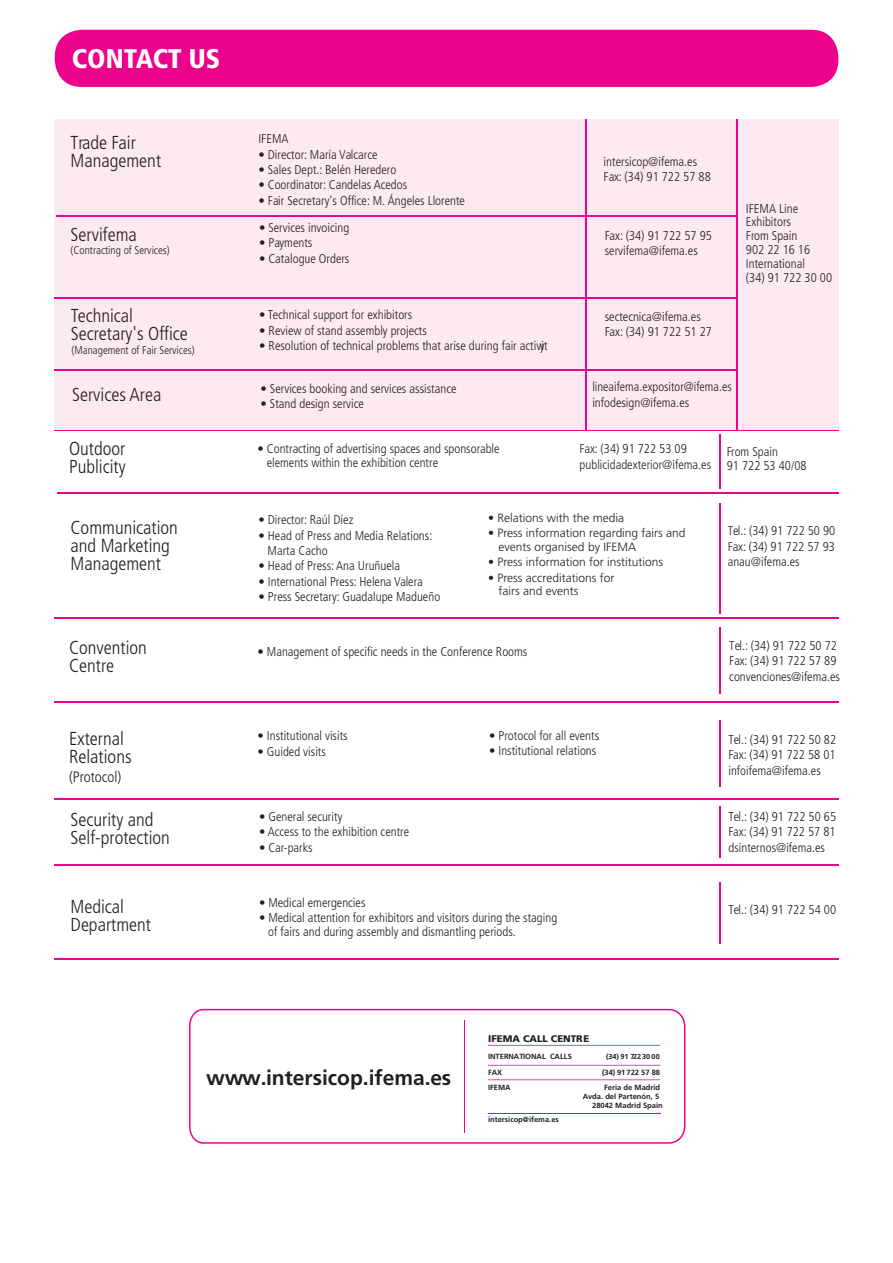
<style>
.page{position:relative;width:893px;height:1263px;background:#fff}
.page>*{position:absolute;margin:0;border:0;box-sizing:border-box;transform-origin:0 0}
.t1{font:900 condensed 27px "Frutiger LT Std";color:#fff}
.t2{font:700 21px "Frutiger";color:#231f20}
.t3{font:300 condensed 18.75px/18px "Frutiger";color:#231f20}
.t4{font:300 condensed 15px "Frutiger";color:#231f20}
.t5{font:300 condensed 12.75px/15.3px "Frutiger";color:#231f20}
.t6{font:300 12px/13.8px "Frutiger";color:#231f20}
.t7{font:300 condensed 11.25px "Frutiger";color:#231f20}
.t8{font:900 9.6px "Frutiger LT Std";color:#231f20}
.t9{font:700 7.5px "Frutiger";color:#231f20}
.t10{font:700 7.2px "Frutiger";color:#231f20}
</style>
<div class="page">
<div style="left:55px;top:30px;width:783px;height:57px;background:#ed028c;border-radius:27px"></div>
<div style="left:54px;top:119px;width:785px;height:311px;background:#fce9f1"></div>
<hr style="left:54px;top:430px;width:785px;height:1px;background:#ed028c">
<hr style="left:54px;top:618px;width:785px;height:1px;background:#ed028c">
<hr style="left:57px;top:493px;width:782px;height:1px;background:#ed028c">
<hr style="left:54px;top:701px;width:785px;height:2px;background:#ed028c">
<hr style="left:54px;top:798px;width:785px;height:2px;background:#ed028c">
<hr style="left:54px;top:864px;width:785px;height:2px;background:#ed028c">
<hr style="left:54px;top:958px;width:785px;height:2px;background:#ed028c">
<hr style="left:719px;top:503px;width:1px;height:110px;background:#ed028c">
<hr style="left:719px;top:434px;width:2px;height:55px;background:#ed028c">
<hr style="left:719px;top:721px;width:1px;height:66px;background:#ed028c">
<hr style="left:719px;top:627px;width:1px;height:67px;background:#ed028c">
<hr style="left:719px;top:806px;width:1px;height:51px;background:#ed028c">
<hr style="left:719px;top:882px;width:1px;height:61px;background:#ed028c">
<hr style="left:56px;top:215px;width:681px;height:2px;background:#ed028c">
<hr style="left:585px;top:119px;width:2px;height:310px;background:#ed028c">
<hr style="left:55px;top:297px;width:682px;height:2px;background:#ed028c">
<hr style="left:55px;top:369px;width:682px;height:1px;background:#ed028c">
<hr style="left:736px;top:119px;width:2px;height:310px;background:#ed028c">
<svg style="left:189px;top:1009px;width:496px;height:135px"></svg>
<hr style="left:488px;top:1045px;width:172px;height:1px;background:#ed028c">
<hr style="left:488px;top:1065px;width:172px;height:1px;background:#ed028c">
<hr style="left:488px;top:1079px;width:172px;height:1px;background:#ed028c">
<hr style="left:488px;top:1113px;width:172px;height:1px;background:#ed028c">
<h1 class="t1" style="left:72px;top:43px;width:150px">CONTACT US</h1>
<h3 class="t3" style="left:71px;top:134px;width:92px">Trade Fair<br>Management</h3>
<h3 class="t3" style="left:71px;top:226px;width:68px">Servifema</h3>
<p class="t7" style="left:71px;top:243px;width:101px">(Contracting of Services)</p>
<h3 class="t3" style="left:71px;top:307px;width:118px">Technical<br>Secretary's Office</h3>
<p class="t7" style="left:71px;top:344px;width:125px">(Management of Fair Services)</p>
<h3 class="t3" style="left:72px;top:386px;width:91px">Services Area</h3>
<h3 class="t3" style="left:69px;top:439px;width:58px">Outdoor<br>Publicity</h3>
<h3 class="t3" style="left:71px;top:518px;width:109px">Communication and Marketing<br>Management</h3>
<h3 class="t3" style="left:69px;top:638px;width:79px">Convention<br>Centre</h3>
<h3 class="t3" style="left:69px;top:730px;width:64px">External<br>Relations</h3>
<p class="t4" style="left:69px;top:768px;width:54px">(Protocol)</p>
<h3 class="t3" style="left:71px;top:811px;width:101px">Security and<br>Self-protection</h3>
<h3 class="t3" style="left:71px;top:898px;width:82px">Medical<br>Department</h3>
<p class="t5" style="left:258px;top:132px;width:32px">IFEMA</p>
<p class="t5" style="left:258px;top:147px;width:121px">• Director: María Valcarce</p>
<p class="t5" style="left:258px;top:162px;width:139px">• Sales Dept.: Belén Heredero</p>
<p class="t5" style="left:258px;top:177px;width:150px">• Coordinator: Candelas Acedos</p>
<p class="t5" style="left:258px;top:193px;width:208px">• Fair Secretary's Office: M. Ángeles Llorente</p>
<p class="t5" style="left:259px;top:220px;width:92px">• Services invoicing</p>
<p class="t5" style="left:259px;top:235px;width:55px">• Payments</p>
<p class="t5" style="left:259px;top:251px;width:92px">• Catalogue Orders</p>
<p class="t5" style="left:259px;top:308px;width:155px">• Technical support for exhibitors</p>
<p class="t5" style="left:259px;top:323px;width:169px">• Review of stand assembly projects</p>
<p class="t5" style="left:259px;top:338px;width:290px">• Resolution of technical problems that arise during fair activity</p>
<p class="t5" style="left:604px;top:154px;width:109px">intersicop@ifema.es<br>Fax: (34) 91 722 57 88</p>
<p class="t5" style="left:605px;top:229px;width:109px">Fax: (34) 91 722 57 95 servifema@ifema.es</p>
<p class="t5" style="left:605px;top:309px;width:109px">sectecnica@ifema.es<br>Fax: (34) 91 722 51 27</p>
<p class="t5" style="left:746px;top:201px;width:88px;line-height:13.8px">IFEMA Line<br>Exhibitors<br>From Spain<br>902 22 16 16<br>International<br>(34) 91 722 30 00</p>
<p class="t5" style="left:592px;top:378px;width:141px;line-height:16.6px">lineaifema.expositor@ifema.es infodesign@ifema.es</p>
<p class="t5" style="left:260px;top:381px;width:197px">• Services booking and services assistance</p>
<p class="t5" style="left:260px;top:396px;width:105px">• Stand design service</p>
<p class="t5" style="left:267px;top:442px;width:234px;line-height:13.8px;text-indent:-9px">• Contracting of advertising spaces and sponsorable elements within the exhibition centre</p>
<p class="t5" style="left:727px;top:444px;width:81px;line-height:14px">From Spain<br>91 722 53 40/08</p>
<p class="t5" style="left:580px;top:441px;width:109px">Fax: (34) 91 722 53 09</p>
<p class="t5" style="left:580px;top:457px;width:133px">publicidadexterior@ifema.es</p>
<p class="t5" style="left:258px;top:512px;width:96px">• Director: Raúl Díez</p>
<p class="t5" style="left:268px;top:528px;width:166px;text-indent:-9px">• Head of Press and Media Relations:<br>Marta Cacho</p>
<p class="t5" style="left:258px;top:558px;width:143px">• Head of Press: Ana Uruñuela</p>
<p class="t5" style="left:258px;top:574px;width:166px">• International Press: Helena Valera</p>
<p class="t5" style="left:258px;top:589px;width:183px">• Press Secretary: Guadalupe Madueño</p>
<p class="t6" style="left:488px;top:511px;width:138px">• Relations with the media</p>
<p class="t6" style="left:499px;top:526px;width:188px;text-indent:-11px">• Press information regarding fairs and events organised by IFEMA</p>
<p class="t6" style="left:488px;top:555px;width:177px">• Press information for institutions</p>
<p class="t6" style="left:499px;top:571px;width:117px;text-indent:-10px">• Press accreditations for fairs and events</p>
<p class="t5" style="left:257px;top:644px;width:271px">• Management of specific needs in the Conference Rooms</p>
<p class="t5" style="left:728px;top:523px;width:109px;text-align:justify">Tel.: (34) 91 722 50 90<br>Fax: (34) 91 722 57 93 anau@ifema.es</p>
<p class="t5" style="left:729px;top:638px;width:112px">Tel.: (34) 91 722 50 72<br>Fax: (34) 91 722 57 89 convenciones@ifema.es</p>
<p class="t5" style="left:257px;top:728px;width:92px">• Institutional visits</p>
<p class="t5" style="left:257px;top:744px;width:70px">• Guided visits</p>
<p class="t5" style="left:259px;top:809px;width:85px">• General security</p>
<p class="t5" style="left:259px;top:824px;width:152px">• Access to the exhibition centre</p>
<p class="t5" style="left:259px;top:840px;width:55px">• Car-parks</p>
<p class="t5" style="left:489px;top:728px;width:112px">• Protocol for all events</p>
<p class="t5" style="left:489px;top:744px;width:109px">• Institutional relations</p>
<p class="t5" style="left:728px;top:732px;width:109px;text-align:justify">Tel.: (34) 91 722 50 82<br>Fax: (34) 91 722 58 01 infoifema@ifema.es</p>
<p class="t5" style="left:728px;top:809px;width:109px;text-align:justify">Tel.: (34) 91 722 50 65<br>Fax: (34) 91 722 57 81 dsinternos@ifema.es</p>
<p class="t5" style="left:259px;top:895px;width:108px">• Medical emergencies</p>
<p class="t5" style="left:268px;top:911px;width:291px;line-height:13.8px;text-indent:-9px">• Medical attention for exhibitors and visitors during the staging of fairs and during assembly and dismantling periods.</p>
<p class="t8" style="left:488px;top:1033px;width:103px">IFEMA CALL CENTRE</p>
<p class="t9" style="left:488px;top:1052px;width:85px">INTERNATIONAL CALLS</p>
<p class="t10" style="left:606px;top:1052px;width:55px">(34) 91 722 30 00</p>
<p class="t5" style="left:728px;top:902px;width:109px">Tel.: (34) 91 722 54 00</p>
<h2 class="t2" style="left:206px;top:1065px;width:247px">www.intersicop.ifema.es</h2>
<p class="t9" style="left:488px;top:1068px;width:16px">FAX</p>
<p class="t9" style="left:602px;top:1068px;width:60px">(34) 91722 57 88</p>
<p class="t9" style="left:488px;top:1083px;width:24px">IFEMA</p>
<p class="t9" style="left:604px;top:1083px;width:58px">Feria de Madrid</p>
<p class="t9" style="left:583px;top:1092px;width:78px">Avda. del Partenón, 5</p>
<p class="t9" style="left:592px;top:1101px;width:72px">28042 Madrid Spain</p>
<p class="t9" style="left:488px;top:1115px;width:72px">intersicop@ifema.es</p>
</div>
